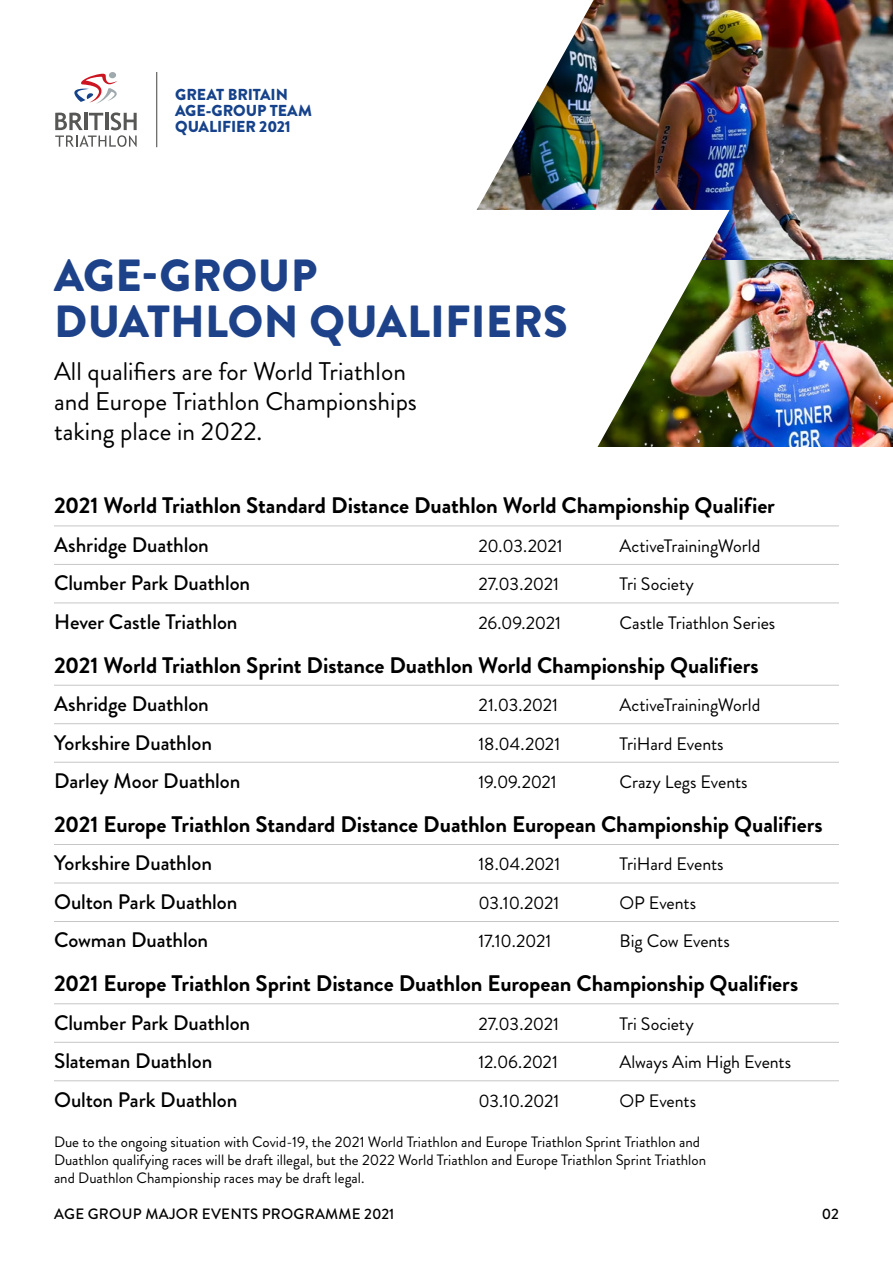
<style>
.page{position:relative;width:893px;height:1263px;background:#fff}
.page>*{position:absolute;margin:0;border:0;box-sizing:border-box;transform-origin:0 0}
.t1{font:900 45px/46.5px "Brandon Grotesque";letter-spacing:.005em;color:#1d4289}
.t2{font:25.5px/30px "Brandon Grotesque";color:#000}
.t3{font:700 22.5px "Brandon Grotesque";letter-spacing:-.005em;color:#000}
.t4{font:500 21px "Brandon Grotesque";letter-spacing:-.005em;color:#000}
.t5{font:18px "Brandon Grotesque";letter-spacing:-.005em;color:#000}
.t6{font:900 15.9px/15.9px "Brandon Grotesque";letter-spacing:-.005em;color:#15428a}
.t7{font:15px/18px "Brandon Grotesque";color:#000}
.t8{font:500 15px "Brandon Grotesque";letter-spacing:.02em;color:#000}
</style>
<div class="page">
<img style="left:730px;top:259px;width:163px;height:188px">
<img style="left:730px;top:0;width:163px;height:259px">
<svg style="left:174px;top:0;width:556px;height:883px"></svg>
<div style="left:36px;top:54px;width:290px;height:112px;background:#fff"></div>
<svg style="left:55px;top:112px;width:82px;height:35px"></svg>
<div style="left:109px;top:72px;width:7px;height:6px;background:#aeb6b9;border-radius:50%"></div>
<svg style="left:74px;top:73px;width:43px;height:31px"></svg>
<hr style="left:156px;top:72px;width:1px;height:75px;background:#575756">
<hr style="left:54px;top:525px;width:785px;height:1px;background:#c6c6c6">
<hr style="left:54px;top:564px;width:785px;height:1px;background:#c6c6c6">
<hr style="left:54px;top:602px;width:785px;height:1px;background:#c6c6c6">
<hr style="left:54px;top:685px;width:785px;height:1px;background:#c6c6c6">
<hr style="left:54px;top:723px;width:785px;height:1px;background:#c6c6c6">
<hr style="left:54px;top:762px;width:785px;height:1px;background:#c6c6c6">
<hr style="left:54px;top:844px;width:785px;height:1px;background:#c6c6c6">
<hr style="left:54px;top:883px;width:785px;height:1px;background:#c6c6c6">
<hr style="left:54px;top:921px;width:785px;height:1px;background:#c6c6c6">
<hr style="left:54px;top:1003px;width:785px;height:1px;background:#c6c6c6">
<hr style="left:54px;top:1042px;width:785px;height:1px;background:#c6c6c6">
<hr style="left:54px;top:1080px;width:785px;height:1px;background:#c6c6c6">
<p class="t6" style="left:175px;top:87px;width:138px">GREAT BRITAIN<br>AGE-GROUP TEAM<br>QUALIFIER 2021</p>
<h1 class="t1" style="left:54px;top:252px;width:515px">AGE-GROUP<br>DUATHLON QUALIFIERS</h1>
<h2 class="t2" style="left:54px;top:356px;width:365px">All qualifiers are for World Triathlon and Europe Triathlon Championships taking place in 2022.</h2>
<p class="t3" style="left:54px;top:490px;width:722px">2021 World Triathlon Standard Distance Duathlon World Championship Qualifier</p>
<p class="t4" style="left:54px;top:530px;width:156px">Ashridge Duathlon</p>
<p class="t5" style="left:478px;top:533px;width:86px">20.03.2021</p>
<p class="t5" style="left:619px;top:533px;width:142px">ActiveTrainingWorld</p>
<p class="t4" style="left:54px;top:569px;width:198px">Clumber Park Duathlon</p>
<p class="t5" style="left:478px;top:572px;width:82px">27.03.2021</p>
<p class="t5" style="left:620px;top:572px;width:76px">Tri Society</p>
<p class="t4" style="left:54px;top:607px;width:185px">Hever Castle Triathlon</p>
<p class="t5" style="left:478px;top:610px;width:84px">26.09.2021</p>
<p class="t5" style="left:619px;top:610px;width:157px">Castle Triathlon Series</p>
<p class="t3" style="left:54px;top:649px;width:706px">2021 World Triathlon Sprint Distance Duathlon World Championship Qualifiers</p>
<p class="t4" style="left:54px;top:689px;width:156px">Ashridge Duathlon</p>
<p class="t5" style="left:478px;top:692px;width:81px">21.03.2021</p>
<p class="t5" style="left:619px;top:692px;width:142px">ActiveTrainingWorld</p>
<p class="t4" style="left:54px;top:728px;width:160px">Yorkshire Duathlon</p>
<p class="t5" style="left:478px;top:731px;width:83px">18.04.2021</p>
<p class="t5" style="left:619px;top:731px;width:106px">TriHard Events</p>
<p class="t4" style="left:54px;top:766px;width:188px">Darley Moor Duathlon</p>
<p class="t5" style="left:478px;top:769px;width:80px">19.09.2021</p>
<p class="t5" style="left:619px;top:769px;width:130px">Crazy Legs Events</p>
<p class="t3" style="left:54px;top:808px;width:770px">2021 Europe Triathlon Standard Distance Duathlon European Championship Qualifiers</p>
<p class="t4" style="left:54px;top:849px;width:160px">Yorkshire Duathlon</p>
<p class="t5" style="left:478px;top:852px;width:83px">18.04.2021</p>
<p class="t5" style="left:619px;top:852px;width:106px">TriHard Events</p>
<p class="t4" style="left:54px;top:887px;width:185px">Oulton Park Duathlon</p>
<p class="t5" style="left:478px;top:890px;width:82px">03.10.2021</p>
<p class="t5" style="left:619px;top:890px;width:78px">OP Events</p>
<p class="t4" style="left:54px;top:926px;width:156px">Cowman Duathlon</p>
<p class="t5" style="left:478px;top:929px;width:74px">17.10.2021</p>
<p class="t5" style="left:619px;top:929px;width:112px">Big Cow Events</p>
<p class="t3" style="left:54px;top:968px;width:746px">2021 Europe Triathlon Sprint Distance Duathlon European Championship Qualifiers</p>
<p class="t4" style="left:54px;top:1008px;width:198px">Clumber Park Duathlon</p>
<p class="t5" style="left:478px;top:1011px;width:82px">27.03.2021</p>
<p class="t5" style="left:619px;top:1011px;width:76px">Tri Society</p>
<p class="t4" style="left:54px;top:1046px;width:160px">Slateman Duathlon</p>
<p class="t5" style="left:478px;top:1049px;width:81px">12.06.2021</p>
<p class="t5" style="left:619px;top:1049px;width:173px">Always Aim High Events</p>
<p class="t4" style="left:54px;top:1085px;width:185px">Oulton Park Duathlon</p>
<p class="t5" style="left:478px;top:1088px;width:82px">03.10.2021</p>
<p class="t5" style="left:619px;top:1088px;width:78px">OP Events</p>
<p class="t7" style="left:54px;top:1133px;width:654px">Due to the ongoing situation with Covid-19, the 2021 World Triathlon and Europe Triathlon Sprint Triathlon and<br>Duathlon qualifying races will be draft illegal, but the 2022 World Triathlon and Europe Triathlon Sprint Triathlon and Duathlon Championship races may be draft legal.</p>
<p class="t8" style="left:54px;top:1204px;width:342px">AGE GROUP MAJOR EVENTS PROGRAMME 2021</p>
<p class="t8" style="left:822px;top:1204px;width:19px">02</p>
</div>
